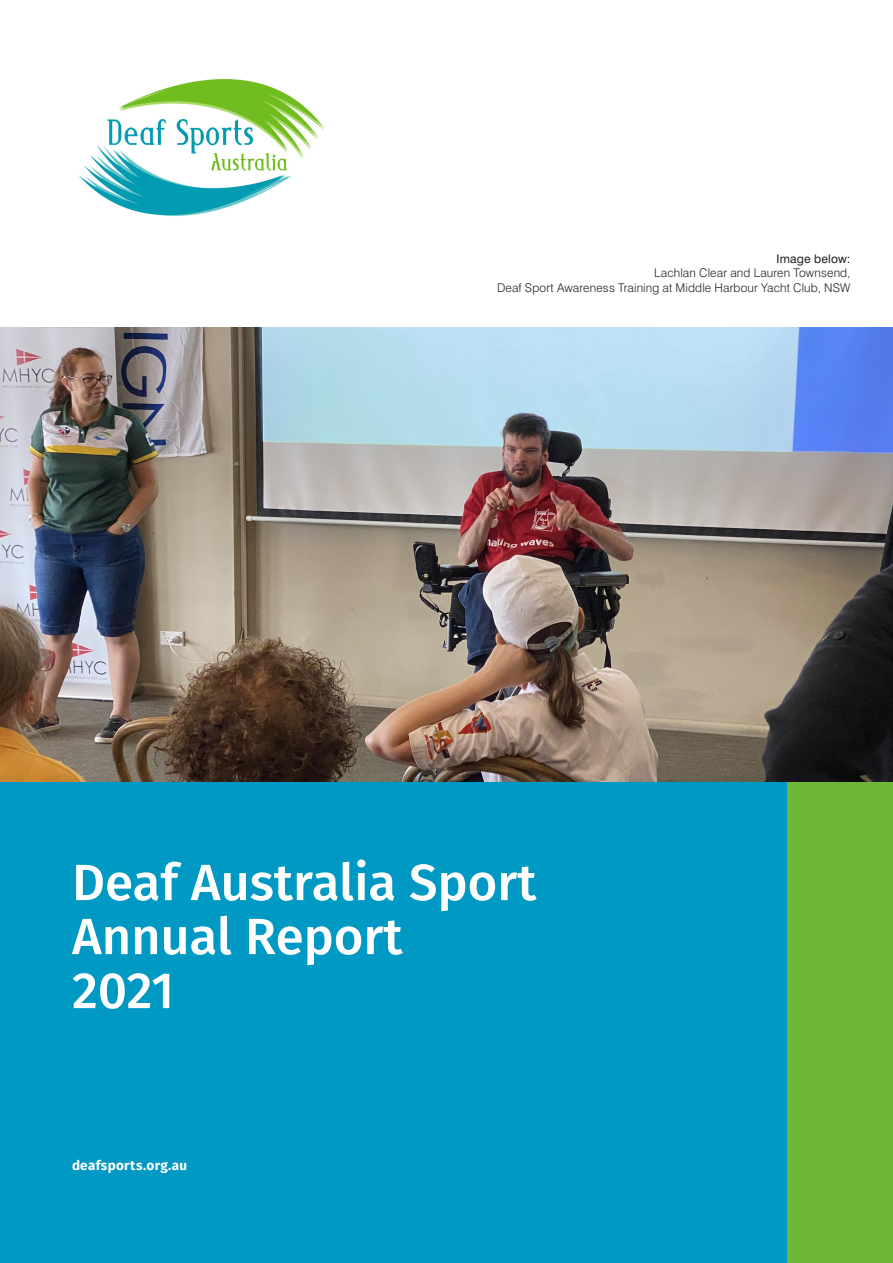
<style>
.page{position:relative;width:893px;height:1263px;background:#fff}
.page>*{position:absolute;margin:0;border:0;box-sizing:border-box;transform-origin:0 0}
.Section_Title_34pt{font:500 51px/54px "Fira Sans";color:#fff}
.Black{font:700 13.5px "Fira Sans";letter-spacing:.02em;color:#fff}
.t1{font:300 12px/14.4px "Swiss 721 BT";letter-spacing:.01em;color:#231f20;text-align:right}
.s1{font-weight:400}
</style>
<div class="page">
<div style="left:787px;top:631px;width:106px;height:632px;background:#6eb739"></div>
<img style="left:79px;top:79px;width:246px;height:137px">
<div style="left:0;top:327px;width:787px;height:936px;background:#0099c4"></div>
<img style="left:0;top:327px;width:893px;height:454px">
<p class="t1" style="left:497px;top:251px;width:355px"><span class="s1">Image below:<br></span>Lachlan Clear and Lauren Townsend,<br>Deaf Sport Awareness Training at Middle Harbour Yacht Club, NSW</p>
<p class="Section_Title_34pt" style="left:72px;top:853px;width:466px">Deaf Australia Sport</p>
<p class="Section_Title_34pt" style="left:72px;top:907px;width:332px">Annual Report<br>2021</p>
<p class="Black" style="left:72px;top:1154px;width:117px">deafsports.org.au</p>
</div>
